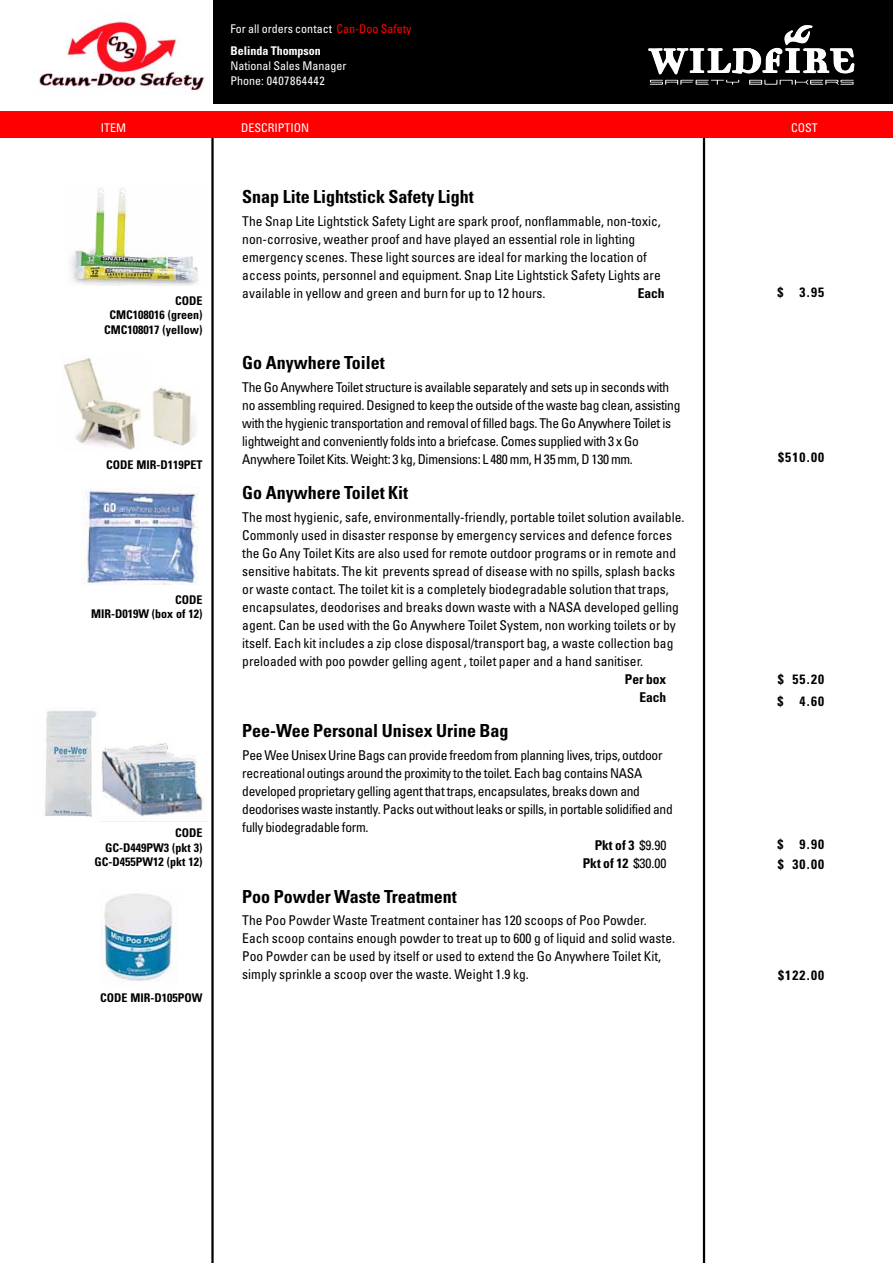
<style>
.page{position:relative;width:893px;height:1263px;background:#fff}
.page>*{position:absolute;margin:0;border:0;box-sizing:border-box;transform-origin:0 0}
.t1{font:700 condensed 18px "Univers";color:#000}
.t2{font:condensed 13.5px/18px "Univers";color:#000}
.t3{font:condensed 13.5px/18px "Univers";letter-spacing:-.02em;color:#000}
.t4{font:700 condensed 13.5px/18px "Univers";color:#000}
.t5{font:700 condensed 12px/14.4px "Univers";color:#000;text-align:right}
.t6{font:condensed 12px/22.5px "Univers";color:#fff}
.s1{color:#f00}
.s2{font-weight:700}
.s3{font-weight:400}
</style>
<div class="page">
<hr style="left:211px;top:121px;width:3px;height:1142px;background:#000">
<hr style="left:703px;top:122px;width:2px;height:1141px;background:#000">
<div style="left:213px;top:0;width:679px;height:104px;background:#000"></div>
<svg style="left:648px;top:25px;width:206px;height:60px"></svg>
<div style="left:0;top:111px;width:892px;height:27px;background:#f00"></div>
<img style="left:39px;top:21px;width:166px;height:70px">
<img style="left:70px;top:187px;width:128px;height:99px">
<img style="left:64px;top:357px;width:131px;height:93px">
<img style="left:81px;top:487px;width:117px;height:98px">
<img style="left:101px;top:743px;width:102px;height:74px">
<img style="left:100px;top:893px;width:76px;height:89px">
<img style="left:44px;top:710px;width:53px;height:107px">
<p class="t6" style="left:230px;top:18px;width:182px">For all orders contact <span class="s1">Can-Doo Safety<br></span><span class="s2">Belinda Thompson</span></p>
<p class="t6" style="left:230px;top:59px;width:117px;line-height:15px">National Sales Manager<br>Phone: 0407864442</p>
<p class="t6" style="left:101px;top:117px;width:27px">ITEM</p>
<p class="t6" style="left:241px;top:117px;width:70px">DESCRIPTION</p>
<p class="t6" style="left:791px;top:117px;width:28px">COST</p>
<p class="t5" style="left:104px;top:295px;width:100px">CODE<br>CMC108016 (green)<br>CMC108017 (yellow)</p>
<p class="t5" style="left:106px;top:459px;width:98px">CODE MIR-D119PET</p>
<p class="t5" style="left:91px;top:594px;width:113px">CODE<br>MIR-D019W (box of 12)</p>
<p class="t5" style="left:95px;top:827px;width:109px">CODE<br>GC-D449PW3 (pkt 3)<br>GC-D455PW12 (pkt 12)</p>
<p class="t5" style="left:100px;top:992px;width:104px">CODE MIR-D105POW</p>
<h1 class="t1" style="left:242px;top:190px;width:233px">Snap Lite Lightstick Safety Light</h1>
<p class="t2" style="left:242px;top:213px;width:420px">The Snap Lite Lightstick Safety Light are spark proof, nonflammable, non-toxic, non-corrosive, weather proof and have played an essential role in lighting emergency scenes. These light sources are ideal for marking the location of access points, personnel and equipment. Snap Lite Lightstick Safety Lights are available in yellow and green and burn for up to 12 hours.</p>
<p class="t4" style="left:637px;top:285px;width:28px">Each</p>
<h1 class="t1" style="left:242px;top:356px;width:144px">Go Anywhere Toilet</h1>
<p class="t3" style="left:242px;top:379px;width:439px">The Go Anywhere Toilet structure is available separately and sets up in seconds with no assembling required. Designed to keep the outside of the waste bag clean, assisting with the hygienic transportation and removal of filled bags. The Go Anywhere Toilet is lightweight and conveniently folds into a briefcase. Comes supplied with 3 x Go Anywhere Toilet Kits. Weight: 3 kg, Dimensions: L 480 mm, H 35 mm, D 130 mm.</p>
<h1 class="t1" style="left:242px;top:486px;width:167px">Go Anywhere Toilet Kit</h1>
<p class="t2" style="left:242px;top:509px;width:443px">The most hygienic, safe, environmentally-friendly, portable toilet solution available.<br>Commonly used in disaster response by emergency services and defence forces the Go Any Toilet Kits are also used for remote outdoor programs or in remote and sensitive habitats. The kit prevents spread of disease with no spills, splash backs or waste contact. The toilet kit is a completely biodegradable solution that traps, encapsulates, deodorises and breaks down waste with a NASA developed gelling agent. Can be used with the Go Anywhere Toilet System, non working toilets or by itself. Each kit includes a zip close disposal/transport bag, a waste collection bag preloaded with poo powder gelling agent , toilet paper and a hand sanitiser.</p>
<p class="t4" style="left:625px;top:671px;width:43px;text-align:right">Per box<br>Each</p>
<h1 class="t1" style="left:242px;top:724px;width:268px">Pee-Wee Personal Unisex Urine Bag</h1>
<p class="t3" style="left:242px;top:747px;width:422px">Pee Wee Unisex Urine Bags can provide freedom from planning lives, trips, outdoor</p>
<p class="t3" style="left:242px;top:765px;width:401px">recreational outings around the proximity to the toilet. Each bag contains NASA</p>
<p class="t3" style="left:242px;top:783px;width:399px">developed proprietary gelling agent that traps, encapsulates, breaks down and</p>
<p class="t3" style="left:242px;top:801px;width:432px">deodorises waste instantly. Packs out without leaks or spills, in portable solidified and</p>
<p class="t3" style="left:242px;top:819px;width:128px">fully biodegradable form.</p>
<p class="t4" style="left:594px;top:837px;width:73px">Pkt of 3 <span class="s3">$9.90</span></p>
<p class="t4" style="left:582px;top:855px;width:85px">Pkt of 12 <span class="s3">$30.00</span></p>
<h1 class="t1" style="left:242px;top:890px;width:216px">Poo Powder Waste Treatment</h1>
<p class="t2" style="left:242px;top:913px;width:434px">The Poo Powder Waste Treatment container has 120 scoops of Poo Powder.<br>Each scoop contains enough powder to treat up to 600 g of liquid and solid waste.<br>Poo Powder can be used by itself or used to extend the Go Anywhere Toilet Kit, simply sprinkle a scoop over the waste. Weight 1.9 kg.</p>
<p class="t4" style="left:777px;top:285px;width:48px">$ 3.95</p>
<p class="t4" style="left:778px;top:450px;width:48px">$510.00</p>
<p class="t4" style="left:777px;top:669px;width:48px;line-height:22.5px">$ 55.20 $ 4.60</p>
<p class="t4" style="left:777px;top:836px;width:48px;line-height:19.5px">$ 9.90 $ 30.00</p>
<p class="t4" style="left:778px;top:967px;width:48px">$122.00</p>
</div>
